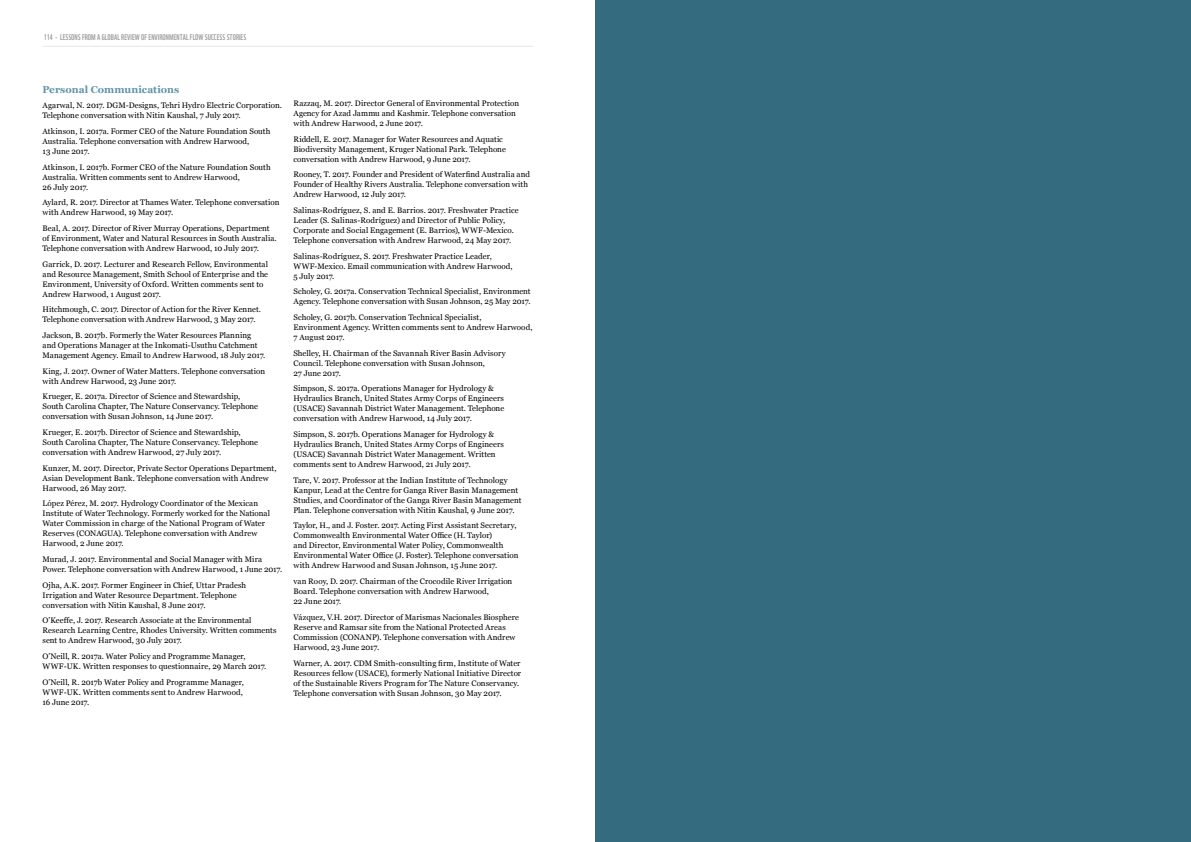
<style>
.page{position:relative;width:1191px;height:842px;background:#fff}
.page>*{position:absolute;margin:0;border:0;box-sizing:border-box;transform-origin:0 0}
.t1{font:700 10px "Georgia";letter-spacing:.005em;color:#6093aa}
.t2{font:8px/10px "Georgia";letter-spacing:.005em;color:#000}
.t3{font:8px "WWF";letter-spacing:.01em;color:#9e9e9d}
</style>
<div class="page">
<hr style="left:43px;top:46px;width:490px;height:1px;background:#e8e8e8">
<div style="left:595px;top:0;width:596px;height:842px;background:#346b7f"></div>
<p class="t3" style="left:44px;top:31px;width:204px">114 - LESSONS FROM A GLOBAL REVIEW OF ENVIRONMENTAL FLOW SUCCESS STORIES</p>
<p class="t1" style="left:43px;top:82px;width:138px">Personal Communications</p>
<p class="t2" style="left:43px;top:100px;width:241px">Agarwal, N. 2017. DGM-Designs, Tehri Hydro Electric Corporation.<br>Telephone conversation with Nitin Kaushal, 7 July 2017.</p>
<p class="t2" style="left:43px;top:126px;width:229px">Atkinson, I. 2017a. Former CEO of the Nature Foundation South<br>Australia. Telephone conversation with Andrew Harwood,<br>13 June 2017.</p>
<p class="t2" style="left:43px;top:162px;width:230px">Atkinson, I. 2017b. Former CEO of the Nature Foundation South<br>Australia. Written comments sent to Andrew Harwood,<br>26 July 2017.</p>
<p class="t2" style="left:43px;top:197px;width:238px">Aylard, R. 2017. Director at Thames Water. Telephone conversation with Andrew Harwood, 19 May 2017.</p>
<p class="t2" style="left:43px;top:223px;width:236px">Beal, A. 2017. Director of River Murray Operations, Department of Environment, Water and Natural Resources in South Australia.<br>Telephone conversation with Andrew Harwood, 10 July 2017.</p>
<p class="t2" style="left:43px;top:259px;width:227px">Garrick, D. 2017. Lecturer and Research Fellow, Environmental and Resource Management, Smith School of Enterprise and the Environment, University of Oxford. Written comments sent to Andrew Harwood, 1 August 2017.</p>
<p class="t2" style="left:43px;top:304px;width:220px">Hitchmough, C. 2017. Director of Action for the River Kennet.<br>Telephone conversation with Andrew Harwood, 3 May 2017.</p>
<p class="t2" style="left:43px;top:330px;width:224px">Jackson, B. 2017b. Formerly the Water Resources Planning and Operations Manager at the Inkomati-Usuthu Catchment<br>Management Agency. Email to Andrew Harwood, 18 July 2017.</p>
<p class="t2" style="left:43px;top:366px;width:224px">King, J. 2017. Owner of Water Matters. Telephone conversation with Andrew Harwood, 23 June 2017.</p>
<p class="t2" style="left:43px;top:391px;width:217px">Krueger, E. 2017a. Director of Science and Stewardship,<br>South Carolina Chapter, The Nature Conservancy. Telephone conversation with Susan Johnson, 14 June 2017.</p>
<p class="t2" style="left:43px;top:427px;width:217px">Krueger, E. 2017b. Director of Science and Stewardship,<br>South Carolina Chapter, The Nature Conservancy. Telephone conversation with Andrew Harwood, 27 July 2017.</p>
<p class="t2" style="left:43px;top:463px;width:235px">Kunzer, M. 2017. Director, Private Sector Operations Department,<br>Asian Development Bank. Telephone conversation with Andrew<br>Harwood, 26 May 2017.</p>
<p class="t2" style="left:43px;top:498px;width:229px">López Pérez, M. 2017. Hydrology Coordinator of the Mexican Institute of Water Technology. Formerly worked for the National Water Commission in charge of the National Program of Water Reserves (CONAGUA). Telephone conversation with Andrew Harwood, 2 June 2017.</p>
<p class="t2" style="left:43px;top:554px;width:241px">Murad, J. 2017. Environmental and Social Manager with Mira<br>Power. Telephone conversation with Andrew Harwood, 1 June 2017.</p>
<p class="t2" style="left:43px;top:580px;width:205px">Ojha, A.K. 2017. Former Engineer in Chief, Uttar Pradesh<br>Irrigation and Water Resource Department. Telephone conversation with Nitin Kaushal, 8 June 2017.</p>
<p class="t2" style="left:43px;top:615px;width:235px">O’Keeffe, J. 2017. Research Associate at the Environmental<br>Research Learning Centre, Rhodes University. Written comments sent to Andrew Harwood, 30 July 2017.</p>
<p class="t2" style="left:43px;top:651px;width:225px">O’Neill, R. 2017a. Water Policy and Programme Manager,<br>WWF-UK. Written responses to questionnaire, 29 March 2017.</p>
<p class="t2" style="left:43px;top:677px;width:203px">O’Neill, R. 2017b Water Policy and Programme Manager,<br>WWF-UK. Written comments sent to Andrew Harwood,<br>16 June 2017.</p>
<p class="t2" style="left:293px;top:98px;width:227px">Razzaq, M. 2017. Director General of Environmental Protection<br>Agency for Azad Jammu and Kashmir. Telephone conversation with Andrew Harwood, 2 June 2017.</p>
<p class="t2" style="left:293px;top:134px;width:214px">Riddell, E. 2017. Manager for Water Resources and Aquatic<br>Biodiversity Management, Kruger National Park. Telephone conversation with Andrew Harwood, 9 June 2017.</p>
<p class="t2" style="left:293px;top:169px;width:238px">Rooney, T. 2017. Founder and President of Waterfind Australia and<br>Founder of Healthy Rivers Australia. Telephone conversation with<br>Andrew Harwood, 12 July 2017.</p>
<p class="t2" style="left:293px;top:205px;width:227px">Salinas-Rodríguez, S. and E. Barrios. 2017. Freshwater Practice Leader (S. Salinas-Rodríguez) and Director of Public Policy, Corporate and Social Engagement (E. Barrios), WWF-Mexico.<br>Telephone conversation with Andrew Harwood, 24 May 2017.</p>
<p class="t2" style="left:293px;top:251px;width:221px">Salinas-Rodríguez, S. 2017. Freshwater Practice Leader,<br>WWF-Mexico. Email communication with Andrew Harwood,<br>5 July 2017.</p>
<p class="t2" style="left:293px;top:286px;width:239px">Scholey, G. 2017a. Conservation Technical Specialist, Environment<br>Agency. Telephone conversation with Susan Johnson, 25 May 2017.</p>
<p class="t2" style="left:293px;top:312px;width:240px">Scholey, G. 2017b. Conservation Technical Specialist,<br>Environment Agency. Written comments sent to Andrew Harwood,<br>7 August 2017.</p>
<p class="t2" style="left:293px;top:348px;width:214px">Shelley, H. Chairman of the Savannah River Basin Advisory<br>Council. Telephone conversation with Susan Johnson,<br>27 June 2017.</p>
<p class="t2" style="left:293px;top:383px;width:212px">Simpson, S. 2017a. Operations Manager for Hydrology &amp; Hydraulics Branch, United States Army Corps of Engineers (USACE) Savannah District Water Management. Telephone conversation with Andrew Harwood, 14 July 2017.</p>
<p class="t2" style="left:293px;top:429px;width:212px">Simpson, S. 2017b. Operations Manager for Hydrology &amp; Hydraulics Branch, United States Army Corps of Engineers (USACE) Savannah District Water Management. Written comments sent to Andrew Harwood, 21 July 2017.</p>
<p class="t2" style="left:293px;top:475px;width:230px">Tare, V. 2017. Professor at the Indian Institute of Technology Kanpur, Lead at the Centre for Ganga River Basin Management Studies, and Coordinator of the Ganga River Basin Management Plan. Telephone conversation with Nitin Kaushal, 9 June 2017.</p>
<p class="t2" style="left:293px;top:520px;width:226px">Taylor, H., and J. Foster. 2017. Acting First Assistant Secretary, Commonwealth Environmental Water Office (H. Taylor)<br>and Director, Environmental Water Policy, Commonwealth Environmental Water Office (J. Foster). Telephone conversation with Andrew Harwood and Susan Johnson, 15 June 2017.</p>
<p class="t2" style="left:293px;top:576px;width:220px">van Rooy, D. 2017. Chairman of the Crocodile River Irrigation<br>Board. Telephone conversation with Andrew Harwood,<br>22 June 2017.</p>
<p class="t2" style="left:293px;top:612px;width:227px">Vázquez, V.H. 2017. Director of Marismas Nacionales Biosphere Reserve and Ramsar site from the National Protected Areas Commission (CONANP). Telephone conversation with Andrew Harwood, 23 June 2017.</p>
<p class="t2" style="left:293px;top:657px;width:229px">Warner, A. 2017. CDM Smith-consulting firm, Institute of Water Resources fellow (USACE), formerly National Initiative Director of the Sustainable Rivers Program for The Nature Conservancy.<br>Telephone conversation with Susan Johnson, 30 May 2017.</p>
</div>
